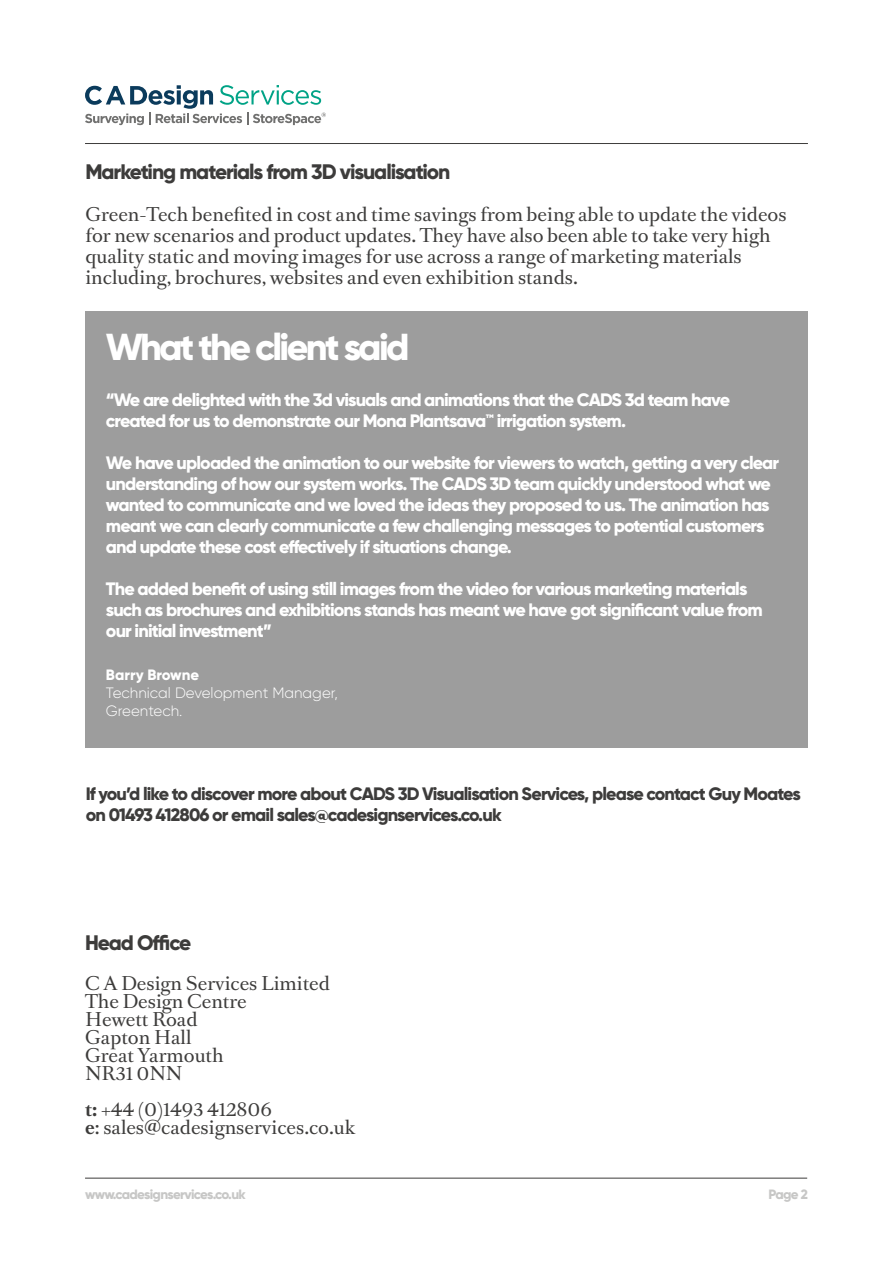
<style>
.page{position:relative;width:893px;height:1263px;background:#fff}
.page>*{position:absolute;margin:0;border:0;box-sizing:border-box;transform-origin:0 0}
.t1{font:800 37.5px "Gilroy";letter-spacing:-.07em;color:#fff}
.t2{font:800 21px "Gilroy";letter-spacing:-.05em;color:#3d3c3b}
.t3{font:800 18px/21px "Gilroy";letter-spacing:-.05em;color:#fff}
.t4{font:18px/18px "Romain Text";color:#3d3c3b}
.t5{font:800 18px/21.6px "Gilroy";letter-spacing:-.05em;color:#3d3c3b}
.t6{font:300 15px/18px "Gilroy";color:#fff}
.t7{font:800 15px "Gilroy";color:#fff}
.t8{font:800 13.5px "Gilroy";letter-spacing:-.05em;color:#c7c7c6}
.s1{font-weight:700}
</style>
<div class="page">
<svg style="left:85px;top:85px;width:241px;height:40px"></svg>
<hr style="left:85px;top:143px;width:723px;height:1px;background:#3d3c3b">
<hr style="left:85px;top:1178px;width:722px;height:1px;background:#3d3c3b">
<div style="left:85px;top:311px;width:723px;height:436px;background:#9d9d9d"></div>
<p class="t2" style="left:85px;top:158px;width:367px">Marketing materials from 3D visualisation</p>
<p class="t4" style="left:85px;top:204px;width:703px;line-height:21px">Green-Tech benefited in cost and time savings from being able to update the videos for new scenarios and product updates. They have also been able to take very high quality static and moving images for use across a range of marketing materials including, brochures, websites and even exhibition stands.</p>
<h1 class="t1" style="left:106px;top:323px;width:305px">What the client said</h1>
<p class="t3" style="left:106px;top:389px;width:626px">“We are delighted with the 3d visuals and animations that the CADS 3d team have created for us to demonstrate our Mona Plantsava™ irrigation system.</p>
<p class="t3" style="left:106px;top:452px;width:675px">We have uploaded the animation to our website for viewers to watch, getting a very clear understanding of how our system works. The CADS 3D team quickly understood what we wanted to communicate and we loved the ideas they proposed to us. The animation has meant we can clearly communicate a few challenging messages to potential customers and update these cost effectively if situations change.</p>
<p class="t3" style="left:106px;top:578px;width:658px">The added benefit of using still images from the video for various marketing materials such as brochures and exhibitions stands has meant we have got significant value from our initial investment”</p>
<p class="t7" style="left:106px;top:666px;width:95px">Barry Browne</p>
<p class="t6" style="left:106px;top:684px;width:233px">Technical Development Manager,<br>Greentech.</p>
<p class="t5" style="left:86px;top:782px;width:716px">If you’d like to discover more about CADS 3D Visualisation Services, please contact Guy Moates on 01493 412806 or email sales@cadesignservices.co.uk</p>
<p class="t2" style="left:85px;top:929px;width:108px">Head Office</p>
<p class="t4" style="left:85px;top:975px;width:246px">C A Design Services Limited<br>The Design Centre<br>Hewett Road<br>Gapton Hall<br>Great Yarmouth<br>NR31 0NN</p>
<p class="t4" style="left:85px;top:1101px;width:272px"><span class="s1">t:</span> +44 (0)1493 412806<br><span class="s1">e</span>: sales@cadesignservices.co.uk</p>
<p class="t8" style="left:85px;top:1186px;width:162px">www.cadesignservices.co.uk</p>
<p class="t8" style="left:768px;top:1186px;width:41px">Page 2</p>
</div>
